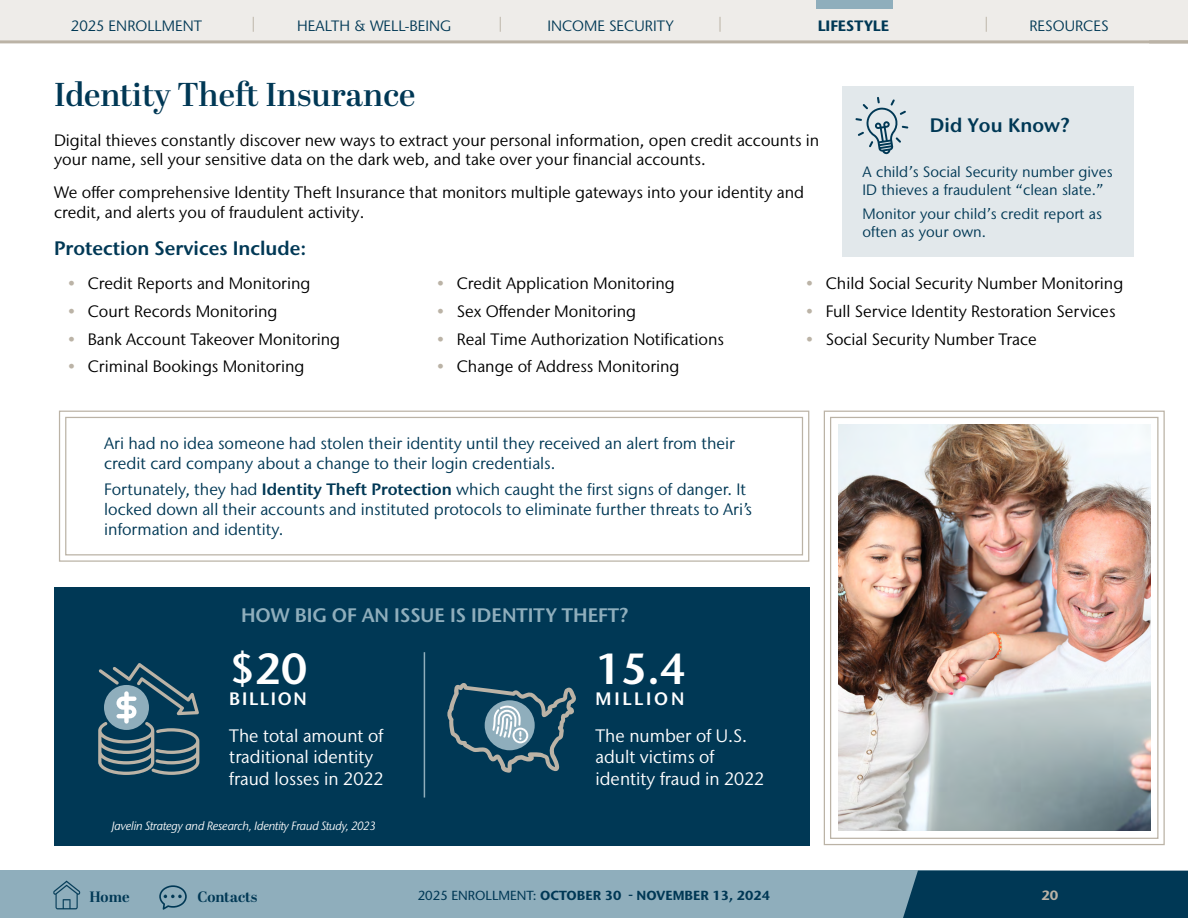
<style>
.page{position:relative;width:1188px;height:918px;background:#fff}
.page>*{position:absolute;margin:0;border:0;box-sizing:border-box;transform-origin:0 0}
.t1{font:600 43.5px "Stone Sans IIITC Pro";color:#fff}
.t2{font:600 33px "Abril Display";color:#003855}
.t3{font:600 19.5px "Stone Sans IIITC Pro";color:#003855}
.t4{font:600 19.5px "Stone Sans IIITC Pro";color:#8faebc}
.t5{font:18px/21.6px "Stone Sans IIITC Pro";color:#fff}
.t6{font:600 18px "Stone Sans IIITC Pro";letter-spacing:.16em;color:#fff}
.t7{font:600 18px "Stone Sans IIITC Pro";letter-spacing:.1em;color:#fff}
.t8{font:16.5px/19.5px "Stone Sans IIITC Pro";color:#000}
.t9{font:16.5px/19.8px "Stone Sans IIITC Pro";color:#003855}
.t10{font:15px/18px "Stone Sans IIITC Pro";color:#003855}
.t11{font:700 15px "Abril Display";color:#003855}
.t12{font:700 15px "Stone Sans IIITC Pro";color:#003855}
.t13{font:500 15px "Stone Sans IIITC Pro";color:#bbb3a6}
.t14{font:700 13.5px "Stone Sans IIITC Pro";color:#bbb3a6}
.t15{font:700 13.2px "Stone Sans IIITC Pro";color:#003855}
.t16{font:italic 12px "Stone Sans IIITC Pro";letter-spacing:-.01em;color:#fff}
.s1{color:#bbb3a6}
.s2{font-weight:600}
.s3{font-weight:500}
</style>
<div class="page">
<div style="left:0;top:0;width:1188px;height:40px;background:#eeece9"></div>
<hr style="left:0;top:40px;width:1188px;height:3px;background:#bbb3a6">
<div style="left:816px;top:0;width:77px;height:9px;background:#8faebc"></div>
<div style="left:0;top:871px;width:1010px;height:47px;background:#8faebc"></div>
<div style="left:903px;top:871px;width:285px;height:47px;background:#003855"></div>
<svg style="left:53px;top:881px;width:27px;height:28px"></svg>
<svg style="left:159px;top:885px;width:28px;height:25px"></svg>
<div style="left:842px;top:86px;width:292px;height:170px;background:#e2e8eb"></div>
<svg style="left:855px;top:97px;width:53px;height:57px"></svg>
<svg style="left:59px;top:410px;width:751px;height:152px"></svg>
<div style="left:65px;top:417px;width:738px;height:138px;border:1px solid #bbb3a6"></div>
<div style="left:54px;top:587px;width:755px;height:258px;background:#003855"></div>
<hr style="left:424px;top:652px;width:1px;height:146px;background:#8faebc">
<svg style="left:447px;top:683px;width:129px;height:90px"></svg>
<svg style="left:98px;top:663px;width:101px;height:112px"></svg>
<img style="left:823px;top:410px;width:342px;height:436px">
<div style="left:830px;top:417px;width:329px;height:422px;border:1px solid #bbb3a6"></div>
<p class="t10" style="left:71px;top:16px;width:132px">2025 ENROLLMENT</p>
<p class="t13" style="left:251px;top:13px;width:7px">|</p>
<p class="t10" style="left:297px;top:16px;width:155px">HEALTH &amp; WELL-BEING</p>
<p class="t13" style="left:498px;top:13px;width:7px">|</p>
<p class="t13" style="left:718px;top:13px;width:7px">|</p>
<p class="t13" style="left:984px;top:13px;width:7px">|</p>
<p class="t10" style="left:547px;top:16px;width:128px">INCOME SECURITY</p>
<p class="t10" style="left:1029px;top:16px;width:81px">RESOURCES</p>
<p class="t12" style="left:818px;top:16px;width:73px">LIFESTYLE</p>
<h2 class="t2" style="left:54px;top:72px;width:363px">Identity Theft Insurance</h2>
<p class="t8" style="left:54px;top:130px;width:767px">Digital thieves constantly discover new ways to extract your personal information, open credit accounts in your name, sell your sensitive data on the dark web, and take over your financial accounts.</p>
<p class="t8" style="left:54px;top:183px;width:752px">We offer comprehensive Identity Theft Insurance that monitors multiple gateways into your identity and credit, and alerts you of fraudulent activity.</p>
<p class="t3" style="left:54px;top:235px;width:254px">Protection Services Include:</p>
<p class="t8" style="left:68px;top:273px;width:244px"><span class="s1">•</span> Credit Reports and Monitoring</p>
<p class="t8" style="left:68px;top:301px;width:211px"><span class="s1">•</span> Court Records Monitoring</p>
<p class="t8" style="left:68px;top:329px;width:274px"><span class="s1">•</span> Bank Account Takeover Monitoring</p>
<p class="t8" style="left:68px;top:357px;width:238px"><span class="s1">•</span> Criminal Bookings Monitoring</p>
<p class="t3" style="left:930px;top:113px;width:142px">Did You Know?</p>
<p class="t10" style="left:863px;top:162px;width:251px">A child’s Social Security number gives<br>ID thieves a fraudulent “clean slate.”</p>
<p class="t10" style="left:863px;top:205px;width:241px">Monitor your child’s credit report as often as your own.</p>
<p class="t8" style="left:436px;top:274px;width:240px"><span class="s1">•</span> Credit Application Monitoring</p>
<p class="t8" style="left:436px;top:301px;width:201px"><span class="s1">•</span> Sex Offender Monitoring</p>
<p class="t8" style="left:436px;top:329px;width:289px"><span class="s1">•</span> Real Time Authorization Notifications</p>
<p class="t8" style="left:436px;top:357px;width:244px"><span class="s1">•</span> Change of Address Monitoring</p>
<p class="t8" style="left:805px;top:274px;width:319px"><span class="s1">•</span> Child Social Security Number Monitoring</p>
<p class="t8" style="left:805px;top:301px;width:312px"><span class="s1">•</span> Full Service Identity Restoration Services</p>
<p class="t8" style="left:805px;top:329px;width:233px"><span class="s1">•</span> Social Security Number Trace</p>
<p class="t9" style="left:104px;top:433px;width:632px">Ari had no idea someone had stolen their identity until they received an alert from their credit card company about a change to their login credentials.</p>
<p class="t9" style="left:104px;top:479px;width:649px">Fortunately, they had <span class="s2">Identity Theft Protection</span> which caught the first signs of danger. It locked down all their accounts and instituted protocols to eliminate further threats to Ari’s information and identity.</p>
<p class="t4" style="left:241px;top:602px;width:389px">HOW BIG OF AN ISSUE IS IDENTITY THEFT?</p>
<h1 class="t1" style="left:229px;top:641px;width:80px">$20</h1>
<p class="t7" style="left:229px;top:688px;width:79px">BILLION</p>
<p class="t5" style="left:229px;top:725px;width:156px">The total amount of traditional identity fraud losses in 2022</p>
<p class="t16" style="left:112px;top:819px;width:266px">Javelin Strategy and Research, Identity Fraud Study, 2023</p>
<h1 class="t1" style="left:595px;top:641px;width:92px">15.4</h1>
<p class="t6" style="left:595px;top:688px;width:90px">MILLION</p>
<p class="t5" style="left:595px;top:725px;width:170px">The number of U.S. adult victims of identity fraud in 2022</p>
<p class="t15" style="left:418px;top:887px;width:354px"><span class="s3">2025 ENROLLMENT:</span> OCTOBER 30 - NOVEMBER 13, 2024</p>
<p class="t11" style="left:89px;top:886px;width:42px">Home</p>
<p class="t11" style="left:197px;top:886px;width:61px">Contacts</p>
<p class="t14" style="left:1041px;top:887px;width:19px">20</p>
</div>
